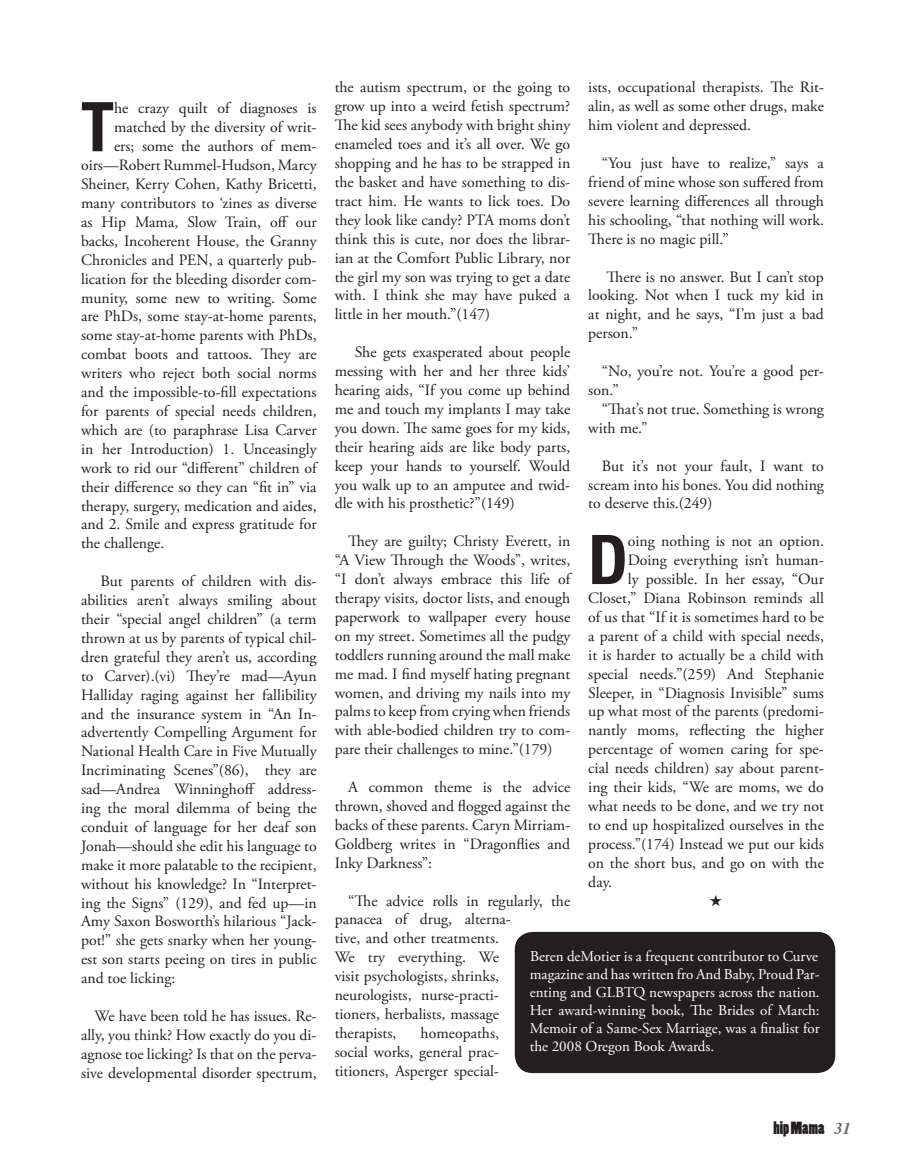
<style>
.page{position:relative;width:905px;height:1175px;background:#fff}
.page>*{position:absolute;margin:0;border:0;box-sizing:border-box;transform-origin:0 0}
.drop_cap{font:700 condensed 68.7px "Helvetica Neue";color:#231f20}
.t1{font:16.5px "Poplar Std";color:#231f20}
.article_body{font:15.75px/18.9px "Adobe Garamond Pro";color:#231f20;text-align:justify}
.drop_cap-2{font:15.75px "Adobe Garamond Pro";color:#231f20}
.article_body-2{font:15px/18px "Adobe Garamond Pro";color:#fff;text-align:justify}
.s1{font-family:"Times";font-weight:700;font-style:italic;color:#6c6d70}
</style>
<div class="page">
<div style="left:514px;top:932px;width:321px;height:141px;background:#231f20;border-radius:18px"></div>
<p class="drop_cap" style="left:81px;top:85px;width:33px">T</p>
<p class="drop_cap-2" style="left:114px;top:99px;width:204px">he crazy quilt of diagnoses is</p>
<p class="drop_cap-2" style="left:114px;top:118px;width:204px">matched by the diversity of writ-</p>
<p class="drop_cap-2" style="left:114px;top:137px;width:204px">ers; some the authors of mem-</p>
<p class="drop_cap-2" style="left:81px;top:156px;width:237px">oirs—Robert Rummel-Hudson, Marcy</p>
<p class="drop_cap-2" style="left:81px;top:175px;width:237px">Sheiner, Kerry Cohen, Kathy Bricetti,</p>
<p class="drop_cap-2" style="left:81px;top:193px;width:237px">many contributors to ‘zines as diverse</p>
<p class="drop_cap-2" style="left:81px;top:212px;width:237px">as Hip Mama, Slow Train, off our</p>
<p class="drop_cap-2" style="left:81px;top:231px;width:237px">backs, Incoherent House, the Granny</p>
<p class="drop_cap-2" style="left:81px;top:250px;width:237px">Chronicles and PEN, a quarterly pub-</p>
<p class="drop_cap-2" style="left:81px;top:269px;width:237px">lication for the bleeding disorder com-</p>
<p class="drop_cap-2" style="left:81px;top:288px;width:237px">munity, some new to writing. Some</p>
<p class="drop_cap-2" style="left:81px;top:307px;width:237px">are PhDs, some stay-at-home parents,</p>
<p class="drop_cap-2" style="left:81px;top:326px;width:237px">some stay-at-home parents with PhDs,</p>
<p class="drop_cap-2" style="left:81px;top:345px;width:237px">combat boots and tattoos. They are</p>
<p class="drop_cap-2" style="left:81px;top:364px;width:237px">writers who reject both social norms</p>
<p class="drop_cap-2" style="left:81px;top:382px;width:237px">and the impossible-to-fill expectations</p>
<p class="drop_cap-2" style="left:81px;top:401px;width:237px">for parents of special needs children,</p>
<p class="drop_cap-2" style="left:81px;top:420px;width:237px">which are (to paraphrase Lisa Carver</p>
<p class="drop_cap-2" style="left:81px;top:439px;width:237px">in her Introduction) 1. Unceasingly</p>
<p class="drop_cap-2" style="left:81px;top:458px;width:237px">work to rid our “different” children of</p>
<p class="drop_cap-2" style="left:81px;top:477px;width:237px">their difference so they can “fit in” via</p>
<p class="drop_cap-2" style="left:81px;top:496px;width:237px">therapy, surgery, medication and aides,</p>
<p class="drop_cap-2" style="left:81px;top:515px;width:237px">and 2. Smile and express gratitude for</p>
<p class="drop_cap-2" style="left:81px;top:534px;width:85px">the challenge.</p>
<p class="article_body" style="left:81px;top:572px;width:237px;text-indent:19px">But parents of children with dis&shy;abilities aren’t always smiling about their “special angel children” (a term thrown at us by parents of typical chil&shy;dren grateful they aren’t us, according to Carver).(vi) They’re mad—Ayun Halliday raging against her fallibility and the insurance system in “An In&shy;advertently Compelling Argument for National Health Care in Five Mutually Incriminating Scenes”(86), they are sad—Andrea Winninghoff address&shy;ing the moral dilemma of being the conduit of language for her deaf son Jonah—should she edit his language to make it more palatable to the recipient, without his knowledge? In “Interpret&shy;ing the Signs” (129), and fed up—in Amy Saxon Bosworth’s hilarious “Jack&shy;pot!” she gets snarky when her young&shy;est son starts peeing on tires in public and toe licking:</p>
<p class="article_body" style="left:81px;top:1007px;width:237px;text-indent:14px">We have been told he has issues. Re&shy;ally, you think? How exactly do you di&shy;agnose toe licking? Is that on the perva&shy;sive developmental disorder spectrum,</p>
<p class="article_body" style="left:334px;top:79px;width:237px">the autism spectrum, or the going to grow up into a weird fetish spectrum?<br>The kid sees anybody with bright shiny enameled toes and it’s all over. We go shopping and he has to be strapped in the basket and have something to dis&shy;tract him. He wants to lick toes. Do they look like candy? PTA moms don’t think this is cute, nor does the librar&shy;ian at the Comfort Public Library, nor the girl my son was trying to get a date with. I think she may have puked a little in her mouth.”(147)</p>
<p class="article_body" style="left:334px;top:343px;width:237px;text-indent:20px">She gets exasperated about people messing with her and her three kids’ hearing aids, “If you come up behind me and touch my implants I may take you down. The same goes for my kids, their hearing aids are like body parts, keep your hands to yourself. Would you walk up to an amputee and twid&shy;dle with his prosthetic?”(149)</p>
<p class="article_body" style="left:334px;top:532px;width:237px;text-indent:14px">They are guilty; Christy Everett, in “A View Through the Woods”, writes, “I don’t always embrace this life of therapy visits, doctor lists, and enough paperwork to wallpaper every house on my street. Sometimes all the pudgy toddlers running around the mall make me mad. I find myself hating pregnant women, and driving my nails into my palms to keep from crying when friends with able-bodied children try to com&shy;pare their challenges to mine.”(179)</p>
<p class="article_body" style="left:334px;top:778px;width:237px;text-indent:14px">A common theme is the advice thrown, shoved and flogged against the backs of these parents. Caryn Mirriam-Goldberg writes in “Dragonflies and Inky Darkness”:</p>
<p class="article_body" style="left:334px;top:891px;width:237px;text-align:left;text-indent:14px">“The advice rolls in regularly, the panacea of drug, alterna-<br>tive, and other treatments.<br>We try everything. We<br>visit psychologists, shrinks, neurologists, nurse-practi-<br>tioners, herbalists, massage<br>therapists,</p>
<p class="article_body" style="left:588px;top:79px;width:237px">ists, occupational therapists. The Rit&shy;alin, as well as some other drugs, make him violent and depressed.</p>
<p class="article_body" style="left:588px;top:154px;width:237px;text-indent:14px">“You just have to realize,” says a friend of mine whose son suffered from severe learning differences all through his schooling, “that nothing will work.<br>There is no magic pill.”</p>
<p class="article_body" style="left:588px;top:268px;width:237px;text-indent:18px">There is no answer. But I can’t stop looking. Not when I tuck my kid in at night, and he says, “I’m just a bad person.”</p>
<p class="article_body" style="left:588px;top:362px;width:237px;text-indent:14px">“No, you’re not. You’re a good per&shy;son.”</p>
<p class="article_body" style="left:588px;top:400px;width:237px;text-indent:14px">“That’s not true. Something is wrong with me.”</p>
<p class="article_body" style="left:588px;top:457px;width:237px;text-indent:14px">But it’s not your fault, I want to scream into his bones. You did nothing to deserve this.(249)</p>
<p class="drop_cap" style="left:588px;top:518px;width:34px">D</p>
<p class="drop_cap-2" style="left:627px;top:532px;width:198px">oing nothing is not an option.</p>
<p class="drop_cap-2" style="left:627px;top:550px;width:198px">Doing everything isn’t human-</p>
<p class="drop_cap-2" style="left:627px;top:569px;width:198px">ly possible. In her essay, “Our</p>
<p class="drop_cap-2" style="left:588px;top:588px;width:237px">Closet,” Diana Robinson reminds all</p>
<p class="drop_cap-2" style="left:588px;top:607px;width:237px">of us that “If it is sometimes hard to be</p>
<p class="drop_cap-2" style="left:588px;top:626px;width:237px">a parent of a child with special needs,</p>
<p class="drop_cap-2" style="left:588px;top:645px;width:237px">it is harder to actually be a child with</p>
<p class="drop_cap-2" style="left:588px;top:664px;width:237px">special needs.”(259) And Stephanie</p>
<p class="drop_cap-2" style="left:588px;top:683px;width:237px">Sleeper, in “Diagnosis Invisible” sums</p>
<p class="drop_cap-2" style="left:588px;top:702px;width:237px">up what most of the parents (predomi-</p>
<p class="drop_cap-2" style="left:588px;top:721px;width:237px">nantly moms, reflecting the higher</p>
<p class="drop_cap-2" style="left:588px;top:739px;width:237px">percentage of women caring for spe-</p>
<p class="drop_cap-2" style="left:588px;top:758px;width:237px">cial needs children) say about parent-</p>
<p class="drop_cap-2" style="left:588px;top:777px;width:237px">ing their kids, “We are moms, we do</p>
<p class="drop_cap-2" style="left:588px;top:796px;width:237px">what needs to be done, and we try not</p>
<p class="drop_cap-2" style="left:588px;top:815px;width:237px">to end up hospitalized ourselves in the</p>
<p class="drop_cap-2" style="left:588px;top:834px;width:237px">process.”(174) Instead we put our kids</p>
<p class="drop_cap-2" style="left:588px;top:853px;width:237px">on the short bus, and go on with the</p>
<p class="drop_cap-2" style="left:588px;top:872px;width:25px">day.</p>
<p class="article_body-2" style="left:530px;top:947px;width:291px">Beren deMotier is a frequent contributor to Curve magazine and has written fro And Baby, Proud Par&shy;enting and GLBTQ newspapers across the nation.<br>Her award-winning book, The Brides of March:<br>Memoir of a Same-Sex Marriage, was a finalist for the 2008 Oregon Book Awards.</p>
<p class="article_body" style="left:334px;top:1024px;width:166px;text-indent:86px">homeopaths, social works, general prac&shy;titioners, Asperger special-</p>
<p class="t1" style="left:773px;top:1118px;width:79px">hip Mama <span class="s1">31</span></p>
</div>
